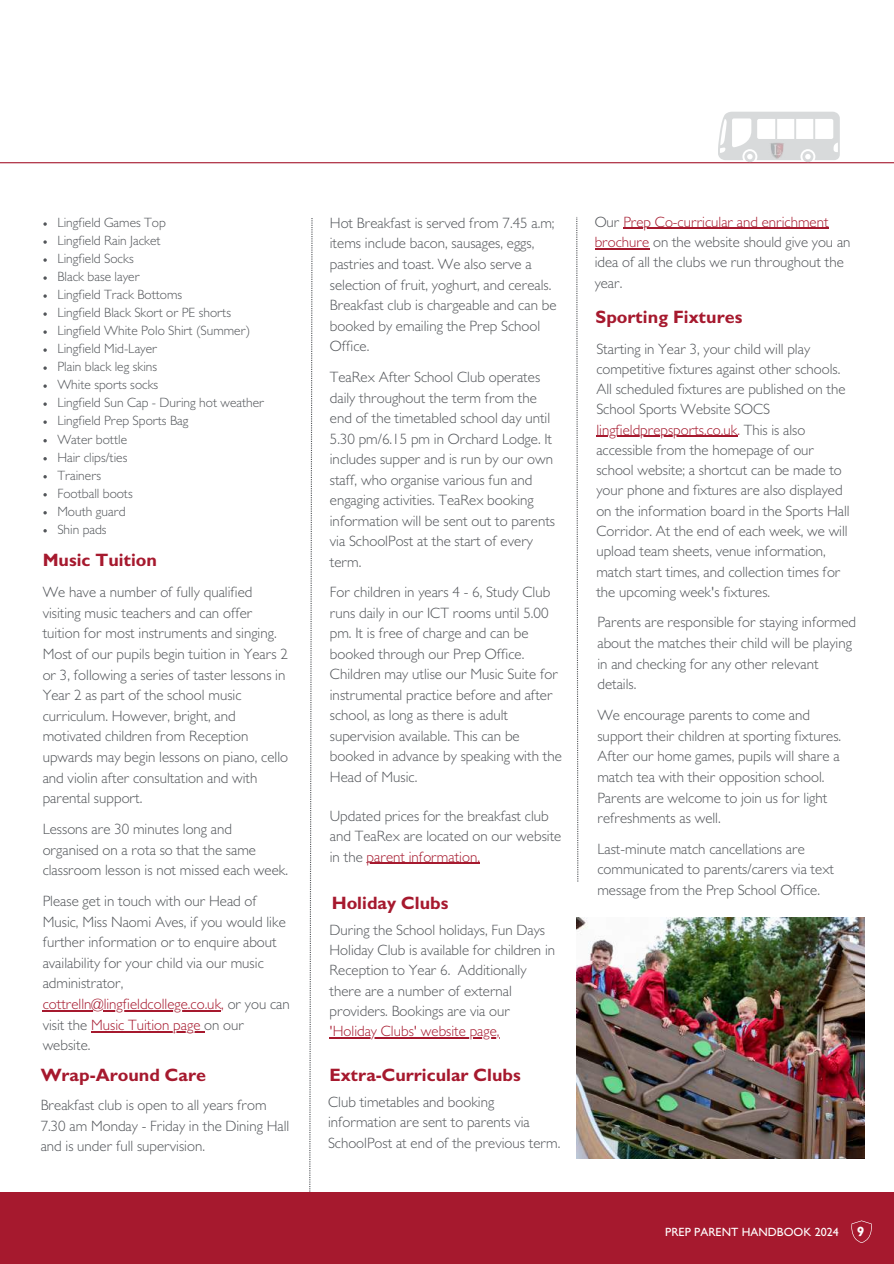
<style>
.page{position:relative;width:894px;height:1264px;background:#fff}
.page>*{position:absolute;margin:0;border:0;box-sizing:border-box;transform-origin:0 0}
.t1{font:700 18px "Gill Sans";color:#a6192e}
.t2{font:300 15px/20.5px "Gill Sans";color:#53565a}
.t3{font:300 15px "Gill Sans";color:#a6192e}
.t4{font:300 13.5px/18px "Gill Sans";color:#53565a}
.t5{font:700 13.5px "Gill Sans";color:#fff}
.t6{font:500 12px "Gill Sans";color:#fff}
.s1{color:#a6192e}
</style>
<div class="page">
<svg style="left:309px;top:218px;width:3px;height:973px"></svg>
<hr style="left:0;top:162px;width:893px;height:1px;background:#a6192e">
<svg style="left:576px;top:217px;width:2px;height:664px"></svg>
<div style="left:0;top:1191px;width:893px;height:72px;background:#a6192e"></div>
<svg style="left:851px;top:1220px;width:21px;height:22px"></svg>
<svg style="left:718px;top:112px;width:121px;height:50px"></svg>
<img style="left:767px;top:140px;width:19px;height:21px">
<img style="left:576px;top:917px;width:288px;height:241px">
<hr style="left:366px;top:862px;width:114px;height:1px;background:#a6192e">
<hr style="left:43px;top:1010px;width:178px;height:1px;background:#a6192e">
<hr style="left:91px;top:1030px;width:113px;height:2px;background:#a6192e">
<svg style="left:43px;top:222px;width:4px;height:4px"></svg>
<svg style="left:43px;top:240px;width:4px;height:4px"></svg>
<svg style="left:43px;top:258px;width:4px;height:4px"></svg>
<svg style="left:43px;top:276px;width:4px;height:4px"></svg>
<svg style="left:43px;top:294px;width:4px;height:4px"></svg>
<svg style="left:43px;top:312px;width:4px;height:4px"></svg>
<svg style="left:43px;top:330px;width:4px;height:4px"></svg>
<svg style="left:43px;top:348px;width:4px;height:4px"></svg>
<svg style="left:43px;top:366px;width:4px;height:4px"></svg>
<svg style="left:43px;top:384px;width:4px;height:4px"></svg>
<svg style="left:43px;top:402px;width:4px;height:4px"></svg>
<svg style="left:43px;top:420px;width:4px;height:4px"></svg>
<hr style="left:623px;top:228px;width:205px;height:1px;background:#a6192e">
<hr style="left:594px;top:248px;width:55px;height:1px;background:#a6192e">
<hr style="left:596px;top:436px;width:141px;height:1px;background:#a6192e">
<svg style="left:43px;top:439px;width:4px;height:3px"></svg>
<svg style="left:43px;top:457px;width:4px;height:3px"></svg>
<svg style="left:43px;top:475px;width:4px;height:3px"></svg>
<svg style="left:43px;top:493px;width:4px;height:3px"></svg>
<svg style="left:43px;top:511px;width:4px;height:3px"></svg>
<svg style="left:43px;top:529px;width:4px;height:3px"></svg>
<hr style="left:329px;top:1037px;width:170px;height:1px;background:#a6192e">
<p class="t4" style="left:57px;top:215px;width:208px">Lingfield Games Top<br>Lingfield Rain Jacket<br>Lingfield Socks<br>Black base layer<br>Lingfield Track Bottoms<br>Lingfield Black Skort or PE shorts<br>Lingfield White Polo Shirt (Summer)<br>Lingfield Mid-Layer<br>Plain black leg skins<br>White sports socks<br>Lingfield Sun Cap - During hot weather<br>Lingfield Prep Sports Bag</p>
<p class="t4" style="left:57px;top:432px;width:77px">Water bottle<br>Hair clips/ties<br>Trainers<br>Football boots<br>Mouth guard<br>Shin pads</p>
<p class="t1" style="left:43px;top:554px;width:116px">Music Tuition</p>
<p class="t2" style="left:43px;top:584px;width:247px">We have a number of fully qualified visiting music teachers and can offer tuition for most instruments and singing.<br>Most of our pupils begin tuition in Years 2 or 3, following a series of taster lessons in Year 2 as part of the school music curriculum. However, bright, and motivated children from Reception upwards may begin lessons on piano, cello and violin after consultation and with parental support.</p>
<p class="t2" style="left:43px;top:820px;width:247px">Lessons are 30 minutes long and organised on a rota so that the same classroom lesson is not missed each week.</p>
<p class="t2" style="left:43px;top:892px;width:249px">Please get in touch with our Head of Music, Miss Naomi Aves, if you would like further information or to enquire about availability for your child via our music administrator, <span class="s1">cottrelln@lingfieldcollege.co.uk,</span> or you can visit the <span class="s1">Music Tuition page</span> on our website.</p>
<p class="t1" style="left:41px;top:1068px;width:167px">Wrap-Around Care</p>
<p class="t2" style="left:41px;top:1097px;width:250px">Breakfast club is open to all years from<br>7.30 am Monday - Friday in the Dining Hall and is under full supervision.</p>
<p class="t2" style="left:330px;top:215px;width:228px">Hot Breakfast is served from 7.45 a.m; items include bacon, sausages, eggs, pastries and toast. We also serve a selection of fruit, yoghurt, and cereals.<br>Breakfast club is chargeable and can be booked by emailing the Prep School Office.</p>
<p class="t2" style="left:330px;top:369px;width:227px">TeaRex After School Club operates daily throughout the term from the end of the timetabled school day until 5.30 pm/6.15 pm in Orchard Lodge. It includes supper and is run by our own staff, who organise various fun and engaging activities. TeaRex booking information will be sent out to parents via SchoolPost at the start of every term.</p>
<p class="t2" style="left:330px;top:584px;width:233px">For children in years 4 - 6, Study Club runs daily in our ICT rooms until 5.00 pm. It is free of charge and can be booked through our Prep Office.<br>Children may utlise our Music Suite for instrumental practice before and after school, as long as there is adult supervision available. This can be booked in advance by speaking with the Head of Music.</p>
<p class="t2" style="left:330px;top:807px;width:233px">Updated prices for the breakfast club and TeaRex are located on our website in the <span class="s1">parent information.</span></p>
<p class="t1" style="left:331px;top:896px;width:118px">Holiday Clubs</p>
<p class="t2" style="left:329px;top:922px;width:227px">During the School holidays, Fun Days Holiday Club is available for children in Reception to Year 6. Additionally there are a number of external providers. Bookings are via our</p>
<p class="t3" style="left:329px;top:1026px;width:171px">'Holiday Clubs' website page,</p>
<p class="t1" style="left:329px;top:1068px;width:193px">Extra-Curricular Clubs</p>
<p class="t2" style="left:328px;top:1094px;width:234px">Club timetables and booking information are sent to parents via<br>SchoolPost at end of the previous term.</p>
<p class="t2" style="left:594px;top:214px;width:257px">Our <span class="s1">Prep Co-curricular and enrichment brochure</span> on the website should give you an idea of all the clubs we run throughout the year.</p>
<p class="t1" style="left:595px;top:311px;width:148px">Sporting Fixtures</p>
<p class="t2" style="left:596px;top:341px;width:255px">Starting in Year 3, your child will play competitive fixtures against other schools.<br>All scheduled fixtures are published on the School Sports Website SOCS <span class="s1">lingfieldprepsports.co.uk.</span> This is also accessible from the homepage of our school website; a shortcut can be made to your phone and fixtures are also displayed on the information board in the Sports Hall Corridor. At the end of each week, we will upload team sheets, venue information, match start times, and collection times for the upcoming week's fixtures.</p>
<p class="t2" style="left:597px;top:614px;width:260px">Parents are responsible for staying informed about the matches their child will be playing in and checking for any other relevant details.</p>
<p class="t2" style="left:597px;top:707px;width:245px">We encourage parents to come and support their children at sporting fixtures.<br>After our home games, pupils will share a match tea with their opposition school.<br>Parents are welcome to join us for light refreshments as well.</p>
<p class="t2" style="left:597px;top:840px;width:238px">Last-minute match cancellations are communicated to parents/carers via text message from the Prep School Office.</p>
<p class="t6" style="left:665px;top:1227px;width:175px">PREP PARENT HANDBOOK 2024</p>
<p class="t5" style="left:856px;top:1226px;width:9px">9</p>
</div>
